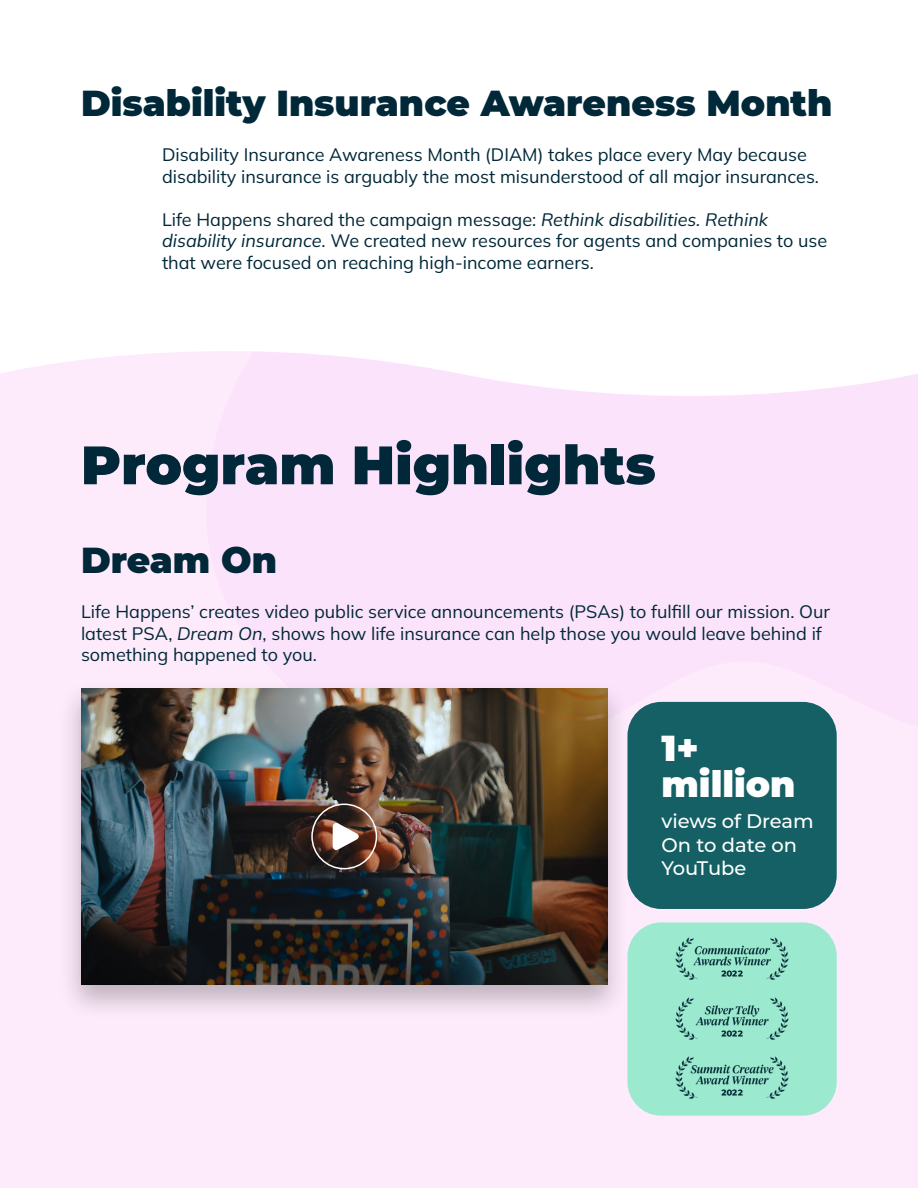
<style>
.page{position:relative;width:918px;height:1188px;background:#fdebfb}
.page>*{position:absolute;margin:0;border:0;box-sizing:border-box;transform-origin:0 0}
.t1{font:900 54px "Montserrat";color:#002838}
.t2{font:900 36px "Montserrat";color:#002838}
.t3{font:900 36px/36px "Montserrat";color:#fff}
.t4{font:500 19.5px/23.4px "Montserrat";color:#fff}
.t5{font:18px/21.6px "Mulish";color:#002838}
.s1{font-style:italic}
</style>
<div class="page">
<div style="left:0;top:0;width:918px;height:396px;background:#fff"></div>
<div style="left:58px;top:679px;width:572px;height:342px;background:#000;opacity:.25"></div>
<img style="left:81px;top:688px;width:526px;height:297px">
<div style="left:627px;top:702px;width:210px;height:207px;background:#156064;border-radius:34px"></div>
<div style="left:627px;top:922px;width:210px;height:194px;background:#9be9ce;border-radius:34px"></div>
<img style="left:675px;top:937px;width:114px;height:43px">
<img style="left:675px;top:1056px;width:114px;height:43px">
<img style="left:675px;top:997px;width:114px;height:43px">
<div style="left:296px;top:789px;width:96px;height:95px;background:#000;opacity:.75"></div>
<div style="left:311px;top:804px;width:66px;height:65px;border:2px solid #fff;border-radius:50%"></div>
<h2 class="t2" style="left:81px;top:76px;width:753px">Disability Insurance Awareness Month</h2>
<p class="t5" style="left:162px;top:143px;width:658px">Disability Insurance Awareness Month (DIAM) takes place every May because disability insurance is arguably the most misunderstood of all major insurances.</p>
<p class="t5" style="left:162px;top:208px;width:667px">Life Happens shared the campaign message: <span class="s1">Rethink disabilities. Rethink disability insurance</span>. We created new resources for agents and companies to use that were focused on reaching high-income earners.</p>
<h1 class="t1" style="left:81px;top:425px;width:576px">Program Highlights</h1>
<h2 class="t2" style="left:81px;top:533px;width:197px">Dream On</h2>
<p class="t5" style="left:81px;top:601px;width:751px">Life Happens’ creates video public service announcements (PSAs) to fulfill our mission. Our latest PSA, <span class="s1">Dream On</span>, shows how life insurance can help those you would leave behind if something happened to you.</p>
<h2 class="t3" style="left:662px;top:728px;width:136px">1+ million</h2>
<p class="t4" style="left:662px;top:809px;width:154px">views of Dream<br>On to date on<br>YouTube</p>
</div>
